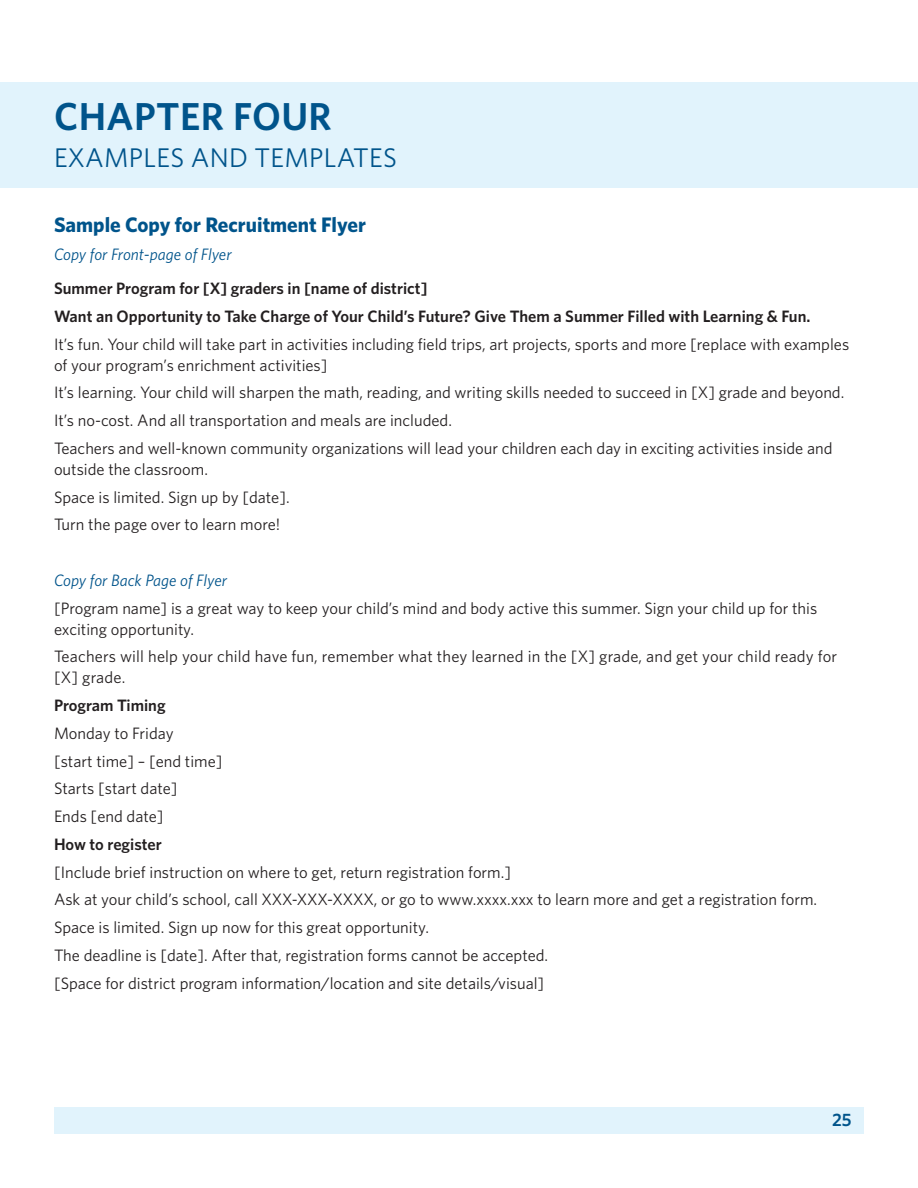
<style>
.page{position:relative;width:918px;height:1188px;background:#fff}
.page>*{position:absolute;margin:0;border:0;box-sizing:border-box;transform-origin:0 0}
.t1{font:600 39px "Whitney";letter-spacing:.01em;color:#00548b}
.t2{font:27px "Whitney";letter-spacing:.01em;color:#00548b}
.t3{font:700 21px "Whitney";color:#00548b}
.t4{font:600 18px "Whitney";color:#00548b}
.t5{font:16.5px/21px "Whitney";color:#231f20}
.t6{font:600 16.5px "Whitney";color:#231f20}
.t7{font:italic 16.5px "Whitney";color:#00548b}
</style>
<div class="page">
<div style="left:54px;top:1107px;width:810px;height:27px;background:#e1f3fc"></div>
<div style="left:0;top:83px;width:918px;height:105px;background:#e1f3fc"></div>
<p class="t1" style="left:54px;top:93px;width:279px">CHAPTER FOUR</p>
<p class="t2" style="left:54px;top:142px;width:344px">EXAMPLES AND TEMPLATES</p>
<h1 class="t3" style="left:54px;top:212px;width:313px">Sample Copy for Recruitment Flyer</h1>
<p class="t7" style="left:54px;top:244px;width:179px">Copy for Front-page of Flyer</p>
<p class="t6" style="left:54px;top:278px;width:375px">Summer Program for [X] graders in [name of district]</p>
<p class="t6" style="left:54px;top:306px;width:758px">Want an Opportunity to Take Charge of Your Child’s Future? Give Them a Summer Filled with Learning &amp; Fun.</p>
<p class="t5" style="left:54px;top:333px;width:797px">It’s fun. Your child will take part in activities including field trips, art projects, sports and more [replace with examples of your program’s enrichment activities]</p>
<p class="t5" style="left:54px;top:382px;width:792px">It’s learning. Your child will sharpen the math, reading, and writing skills needed to succeed in [X] grade and beyond.</p>
<p class="t5" style="left:54px;top:410px;width:399px">It’s no-cost. And all transportation and meals are included.</p>
<p class="t5" style="left:54px;top:437px;width:780px">Teachers and well-known community organizations will lead your children each day in exciting activities inside and outside the classroom.</p>
<p class="t5" style="left:54px;top:486px;width:237px">Space is limited. Sign up by [date].</p>
<p class="t5" style="left:54px;top:514px;width:228px">Turn the page over to learn more!</p>
<p class="t7" style="left:54px;top:571px;width:174px">Copy for Back Page of Flyer</p>
<p class="t5" style="left:54px;top:597px;width:765px">[Program name] is a great way to keep your child’s mind and body active this summer. Sign your child up for this exciting opportunity.</p>
<p class="t5" style="left:54px;top:646px;width:785px">Teachers will help your child have fun, remember what they learned in the [X] grade, and get your child ready for [X] grade.</p>
<p class="t6" style="left:54px;top:695px;width:113px">Program Timing</p>
<p class="t5" style="left:54px;top:722px;width:121px">Monday to Friday</p>
<p class="t5" style="left:54px;top:750px;width:170px">[start time] – [end time]</p>
<p class="t5" style="left:54px;top:778px;width:125px">Starts [start date]</p>
<p class="t5" style="left:54px;top:806px;width:111px">Ends [end date]</p>
<p class="t6" style="left:54px;top:834px;width:109px">How to register</p>
<p class="t5" style="left:54px;top:861px;width:459px">[Include brief instruction on where to get, return registration form.]</p>
<p class="t5" style="left:54px;top:889px;width:765px">Ask at your child’s school, call XXX-XXX-XXXX, or go to www.xxxx.xxx to learn more and get a registration form.</p>
<p class="t5" style="left:54px;top:917px;width:376px">Space is limited. Sign up now for this great opportunity.</p>
<p class="t5" style="left:54px;top:944px;width:496px">The deadline is [date]. After that, registration forms cannot be accepted.</p>
<p class="t5" style="left:54px;top:972px;width:492px">[Space for district program information/location and site details/visual]</p>
<p class="t4" style="left:832px;top:1108px;width:21px">25</p>
</div>
